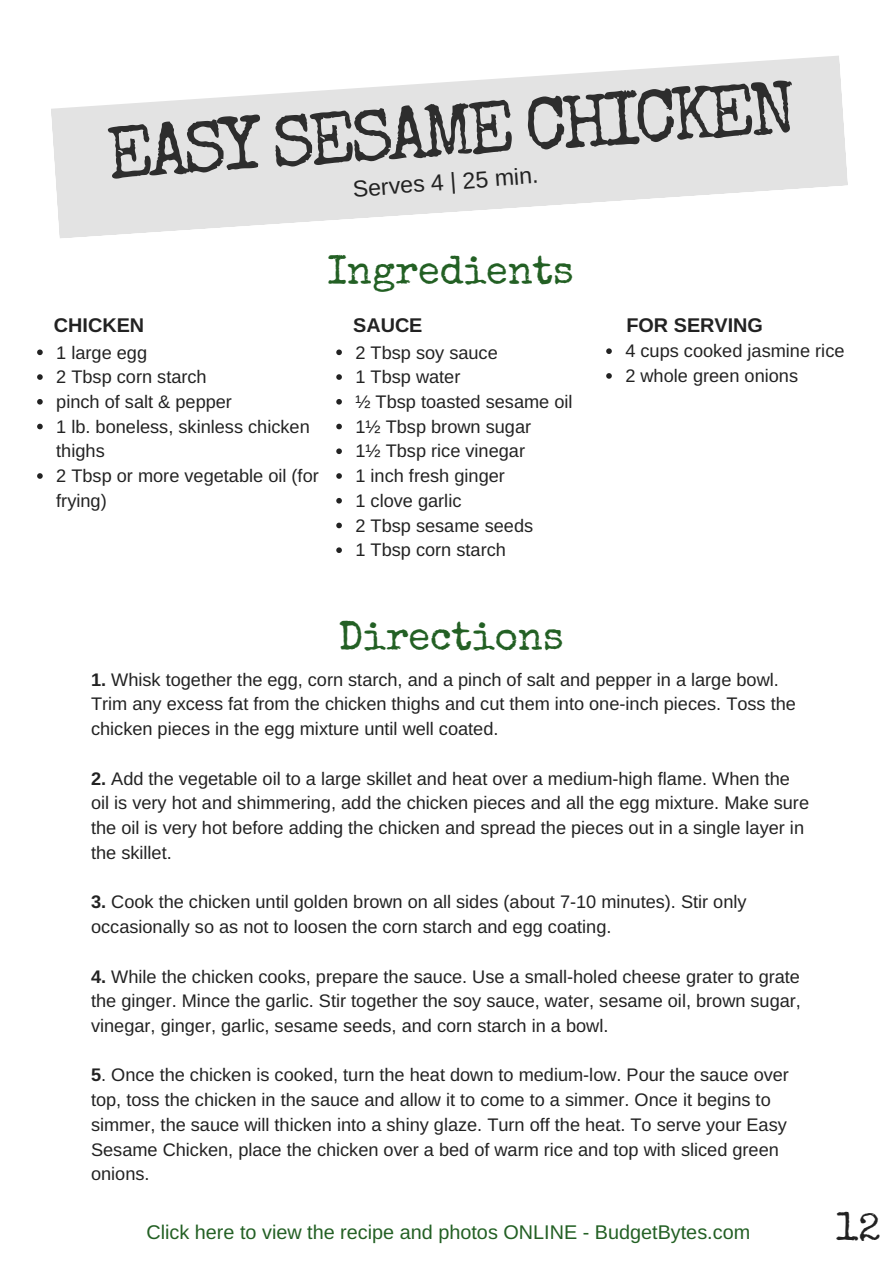
<style>
.page{position:relative;width:893px;height:1263px;background:#fff}
.page>*{position:absolute;margin:0;border:0;box-sizing:border-box;transform-origin:0 0}
.t1{font:74.4px "Special Elite";color:#000}
.t2{font:39.6px "Special Elite";color:#236024}
.t3{font:39.6px "Special Elite";color:#222}
.t4{font:23.1px "Arimo";color:#222}
.t5{font:19.8px "Arimo";color:#236024}
.t6{font:700 19.8px "Arimo";color:#222}
.t7{font:18.15px/24.8px "Arimo";color:#222}
.s1{font-weight:700}
</style>
<div class="page">
<svg style="left:37px;top:349px;width:6px;height:6px"></svg>
<svg style="left:37px;top:374px;width:6px;height:6px"></svg>
<svg style="left:37px;top:399px;width:6px;height:5px"></svg>
<svg style="left:37px;top:424px;width:6px;height:5px"></svg>
<svg style="left:37px;top:473px;width:6px;height:6px"></svg>
<svg style="left:336px;top:349px;width:6px;height:6px"></svg>
<svg style="left:336px;top:374px;width:6px;height:6px"></svg>
<svg style="left:336px;top:399px;width:6px;height:5px"></svg>
<svg style="left:336px;top:424px;width:6px;height:5px"></svg>
<svg style="left:336px;top:448px;width:6px;height:6px"></svg>
<svg style="left:336px;top:473px;width:6px;height:6px"></svg>
<svg style="left:336px;top:498px;width:6px;height:5px"></svg>
<svg style="left:336px;top:523px;width:6px;height:5px"></svg>
<svg style="left:336px;top:547px;width:6px;height:6px"></svg>
<svg style="left:51px;top:56px;width:797px;height:182px;fill:#e3e3e3"></svg>
<svg style="left:606px;top:348px;width:5px;height:6px"></svg>
<svg style="left:606px;top:373px;width:5px;height:6px"></svg>
<h1 class="t1" style="left:103px;top:108px;width:692px;rotate:-4deg">EASY SESAME CHICKEN</h1>
<p class="t4" style="left:352px;top:176px;width:188px;rotate:-4deg">Serves 4 | 25 min.</p>
<h2 class="t2" style="left:327px;top:245px;width:248px">Ingredients</h2>
<p class="t6" style="left:54px;top:314px;width:92px">CHICKEN</p>
<p class="t6" style="left:353px;top:314px;width:71px">SAUCE</p>
<p class="t6" style="left:626px;top:314px;width:138px">FOR SERVING</p>
<p class="t7" style="left:56px;top:340px;width:264px">1 large egg<br>2 Tbsp corn starch<br>pinch of salt &amp; pepper<br>1 lb. boneless, skinless chicken thighs<br>2 Tbsp or more vegetable oil (for frying)</p>
<p class="t7" style="left:355px;top:340px;width:219px">2 Tbsp soy sauce<br>1 Tbsp water<br>½ Tbsp toasted sesame oil<br>1½ Tbsp brown sugar<br>1½ Tbsp rice vinegar<br>1 inch fresh ginger<br>1 clove garlic<br>2 Tbsp sesame seeds<br>1 Tbsp corn starch</p>
<p class="t7" style="left:625px;top:339px;width:221px">4 cups cooked jasmine rice<br>2 whole green onions</p>
<h2 class="t2" style="left:338px;top:610px;width:227px">Directions</h2>
<p class="t7" style="left:91px;top:667px;width:706px"><span class="s1">1.</span> Whisk together the egg, corn starch, and a pinch of salt and pepper in a large bowl.<br>Trim any excess fat from the chicken thighs and cut them into one-inch pieces. Toss the chicken pieces in the egg mixture until well coated.</p>
<p class="t7" style="left:91px;top:766px;width:719px"><span class="s1">2.</span> Add the vegetable oil to a large skillet and heat over a medium-high flame. When the oil is very hot and shimmering, add the chicken pieces and all the egg mixture. Make sure the oil is very hot before adding the chicken and spread the pieces out in a single layer in the skillet.</p>
<p class="t7" style="left:91px;top:890px;width:657px"><span class="s1">3.</span> Cook the chicken until golden brown on all sides (about 7-10 minutes). Stir only occasionally so as not to loosen the corn starch and egg coating.</p>
<p class="t7" style="left:91px;top:964px;width:711px;text-align:justify"><span class="s1">4.</span> While the chicken cooks, prepare the sauce. Use a small-holed cheese grater to grate the ginger. Mince the garlic. Stir together the soy sauce, water, sesame oil, brown sugar, vinegar, ginger, garlic, sesame seeds, and corn starch in a bowl.</p>
<p class="t7" style="left:91px;top:1063px;width:699px"><span class="s1">5</span>. Once the chicken is cooked, turn the heat down to medium-low. Pour the sauce over top, toss the chicken in the sauce and allow it to come to a simmer. Once it begins to simmer, the sauce will thicken into a shiny glaze. Turn off the heat. To serve your Easy Sesame Chicken, place the chicken over a bed of warm rice and top with sliced green onions.</p>
<p class="t5" style="left:146px;top:1221px;width:605px">Click here to view the recipe and photos ONLINE - BudgetBytes.com</p>
<h2 class="t3" style="left:835px;top:1202px;width:47px">12</h2>
</div>
